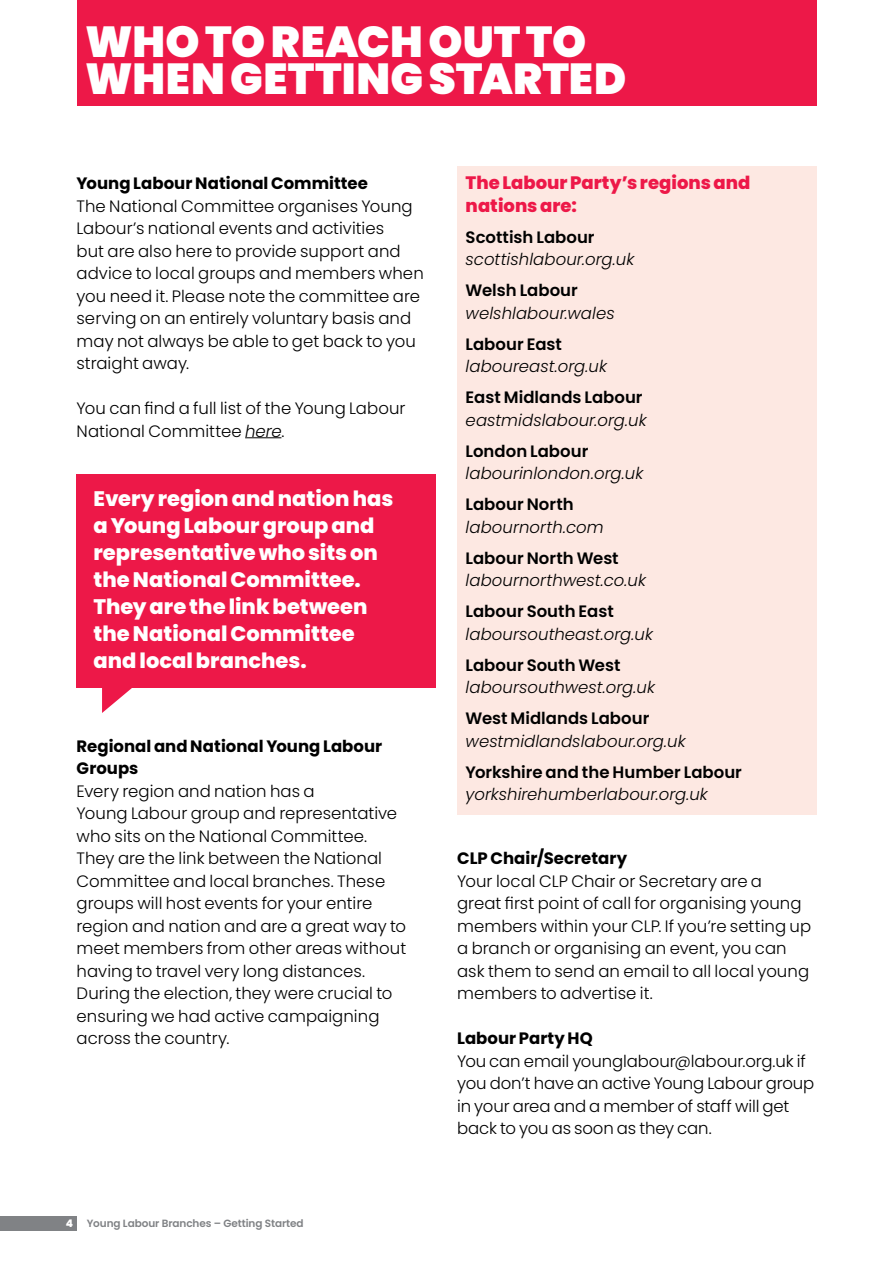
<style>
.page{position:relative;width:893px;height:1263px;background:#fff}
.page>*{position:absolute;margin:0;border:0;box-sizing:border-box;transform-origin:0 0}
.t1{font:900 43.35px/37.5px "Poppins";letter-spacing:.005em;color:#fff}
.t2{font:800 21px/27px "Poppins";color:#fff}
.t3{font:800 18px/22.5px "Poppins";color:#ed1848}
.t4{font:300 16.5px/22.5px "Poppins";letter-spacing:.005em;color:#000}
.t5{font:italic 300 16.5px "Poppins";letter-spacing:.005em;color:#000}
.t6{font:600 16.5px "Poppins";color:#000}
.t7{font:700 16.5px/22.5px "Poppins";color:#000}
.t8{font:600 10.5px "Poppins";letter-spacing:-.01em;color:#808285}
.t9{font:800 10.5px "Poppins";color:#fff}
.s1{font-style:italic}
</style>
<div class="page">
<div style="left:0;top:1216px;width:77px;height:15px;background:#808285"></div>
<div style="left:457px;top:166px;width:359px;height:648px;background:#fde8e2"></div>
<hr style="left:245px;top:437px;width:36px;height:1px;background:#000">
<div style="left:77px;top:0;width:739px;height:105px;background:#ed1848"></div>
<div style="left:77px;top:474px;width:359px;height:214px;background:#ed1848"></div>
<svg style="left:102px;top:688px;width:30px;height:25px"></svg>
<h1 class="t1" style="left:85px;top:23px;width:543px">WHO TO REACH OUT TO<br>WHEN GETTING STARTED</h1>
<p class="t7" style="left:77px;top:172px;width:293px">Young Labour National Committee</p>
<p class="t4" style="left:77px;top:195px;width:349px">The National Committee organises Young Labour’s national events and activities<br>but are also here to provide support and advice to local groups and members when you need it. Please note the committee are serving on an entirely voluntary basis and may not always be able to get back to you straight away.</p>
<p class="t4" style="left:77px;top:397px;width:330px">You can find a full list of the Young Labour<br>National Committee <span class="s1">here</span>.</p>
<p class="t2" style="left:94px;top:485px;width:301px">Every region and nation has a Young Labour group and representative who sits on the National Committee.<br>They are the link between the National Committee and local branches.</p>
<p class="t7" style="left:77px;top:735px;width:307px">Regional and National Young Labour<br>Groups</p>
<p class="t4" style="left:77px;top:780px;width:331px">Every region and nation has a<br>Young Labour group and representative who sits on the National Committee.<br>They are the link between the National Committee and local branches. These groups will host events for your entire region and nation and are a great way to meet members from other areas without having to travel very long distances.<br>During the election, they were crucial to ensuring we had active campaigning across the country.</p>
<p class="t9" style="left:66px;top:1217px;width:9px">4</p>
<p class="t8" style="left:87px;top:1217px;width:218px">Young Labour Branches – Getting Started</p>
<p class="t3" style="left:466px;top:172px;width:286px">The Labour Party’s regions and nations are:</p>
<p class="t6" style="left:466px;top:227px;width:130px">Scottish Labour</p>
<p class="t5" style="left:466px;top:250px;width:170px">scottishlabour.org.uk</p>
<p class="t6" style="left:466px;top:281px;width:114px">Welsh Labour</p>
<p class="t5" style="left:466px;top:303px;width:151px">welshlabour.wales</p>
<p class="t6" style="left:466px;top:334px;width:98px">Labour East</p>
<p class="t5" style="left:466px;top:357px;width:143px">laboureast.org.uk</p>
<p class="t6" style="left:466px;top:388px;width:178px">East Midlands Labour</p>
<p class="t5" style="left:466px;top:410px;width:183px">eastmidslabour.org.uk</p>
<p class="t6" style="left:466px;top:441px;width:124px">London Labour</p>
<p class="t5" style="left:466px;top:464px;width:179px">labourinlondon.org.uk</p>
<p class="t6" style="left:466px;top:495px;width:110px">Labour North</p>
<p class="t5" style="left:466px;top:517px;width:140px">labournorth.com</p>
<p class="t6" style="left:466px;top:548px;width:155px">Labour North West</p>
<p class="t5" style="left:466px;top:571px;width:182px">labournorthwest.co.uk</p>
<p class="t6" style="left:466px;top:602px;width:150px">Labour South East</p>
<p class="t5" style="left:466px;top:624px;width:189px">laboursoutheast.org.uk</p>
<p class="t6" style="left:466px;top:655px;width:156px">Labour South West</p>
<p class="t5" style="left:466px;top:678px;width:191px">laboursouthwest.org.uk</p>
<p class="t6" style="left:466px;top:709px;width:185px">West Midlands Labour</p>
<p class="t5" style="left:466px;top:731px;width:221px">westmidlandslabour.org.uk</p>
<p class="t6" style="left:466px;top:762px;width:278px">Yorkshire and the Humber Labour</p>
<p class="t5" style="left:466px;top:785px;width:244px">yorkshirehumberlabour.org.uk</p>
<p class="t7" style="left:457px;top:847px;width:172px">CLP Chair/Secretary</p>
<p class="t4" style="left:457px;top:870px;width:356px">Your local CLP Chair or Secretary are a<br>great first point of call for organising young members within your CLP. If you’re setting up a branch or organising an event, you can ask them to send an email to all local young members to advertise it.</p>
<p class="t7" style="left:457px;top:1027px;width:137px">Labour Party HQ</p>
<p class="t4" style="left:457px;top:1050px;width:359px">You can email younglabour@labour.org.uk if you don’t have an active Young Labour group in your area and a member of staff will get back to you as soon as they can.</p>
</div>
